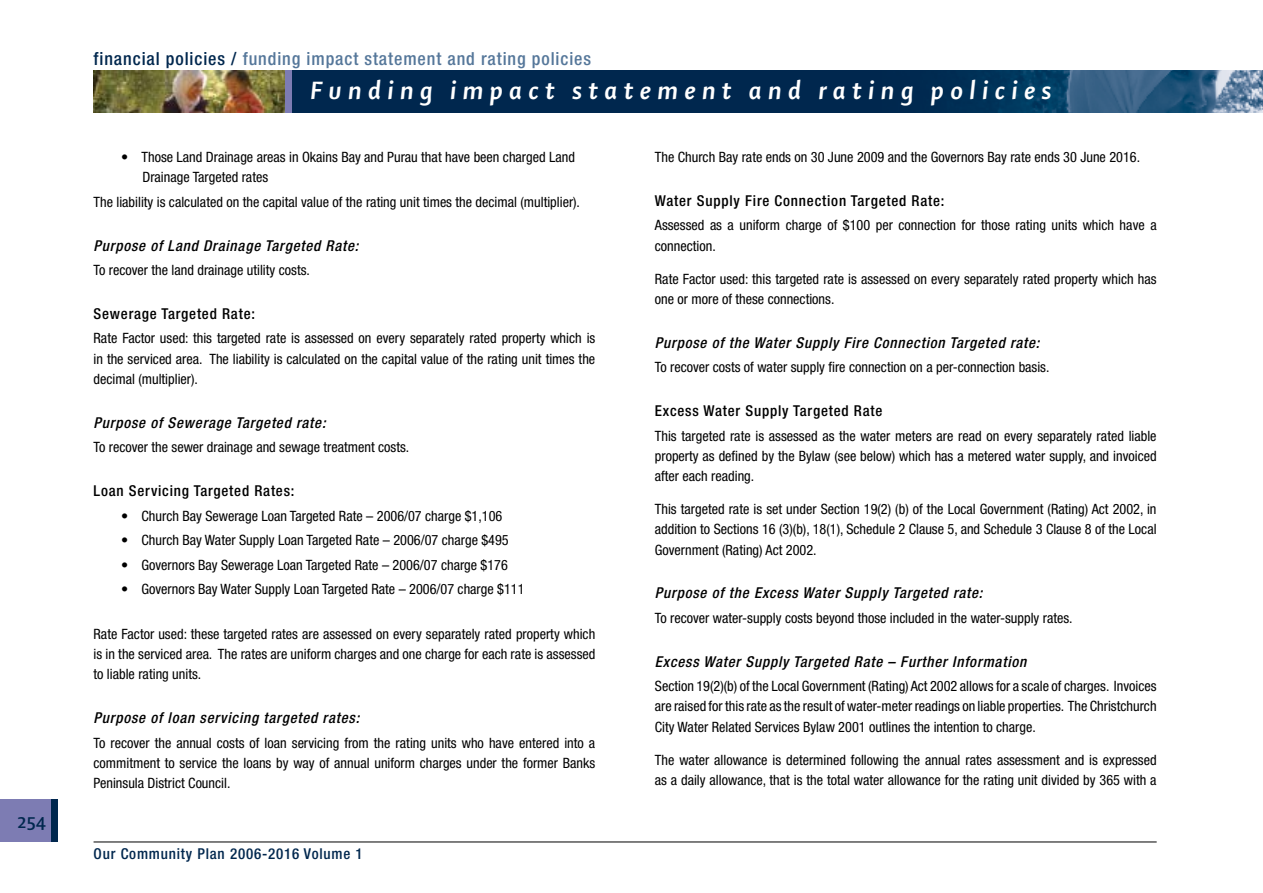
<style>
.page{position:relative;width:1263px;height:893px;background:#fff}
.page>*{position:absolute;margin:0;border:0;box-sizing:border-box;transform-origin:0 0}
.t1{font:27px "Shaker RBI";letter-spacing:.24em;color:#fff}
.t2{font:500 condensed 18px "Helvetica Neue";letter-spacing:.05em;color:#55779a}
.t3{font:18px "Shaker RB";color:#00274e}
.t4{font:italic 500 condensed 15px "Helvetica Neue";letter-spacing:.055em;color:#000}
.t5{font:500 condensed 15px "Helvetica Neue";letter-spacing:.055em;color:#000}
.t6{font:500 condensed 15px "Helvetica Neue";letter-spacing:.055em;color:#00274e}
.t7{font:condensed 14.25px/20.2px "Helvetica Neue";color:#000;text-align:justify}
.s1{color:#00274e}
</style>
<div class="page">
<div style="left:49px;top:799px;width:8px;height:43px;background:#00274e"></div>
<div style="left:291px;top:70px;width:972px;height:43px;background:#00274e"></div>
<img style="left:964px;top:70px;width:298px;height:43px">
<div style="left:0;top:799px;width:51px;height:43px;background:#7d7cb3"></div>
<hr style="left:94px;top:842px;width:1063px;height:1px;background:#000">
<div style="left:285px;top:70px;width:6px;height:43px;background:#7d7cb3"></div>
<img style="left:94px;top:70px;width:191px;height:43px">
<p class="t3" style="left:17px;top:812px;width:30px">254</p>
<p class="t2" style="left:94px;top:48px;width:499px"><span class="s1">financial policies /</span> funding impact statement and rating policies</p>
<h1 class="t1" style="left:310px;top:76px;width:743px">Funding impact statement and rating policies</h1>
<p class="t7" style="left:142px;top:147px;width:434px;text-indent:-21px">• Those Land Drainage areas in Okains Bay and Purau that have been charged Land<br>Drainage Targeted rates</p>
<p class="t7" style="left:94px;top:192px;width:488px">The liability is calculated on the capital value of the rating unit times the decimal (multiplier).</p>
<p class="t4" style="left:94px;top:236px;width:266px">Purpose of Land Drainage Targeted Rate:</p>
<p class="t7" style="left:94px;top:260px;width:218px">To recover the land drainage utility costs.</p>
<p class="t5" style="left:94px;top:305px;width:163px">Sewerage Targeted Rate:</p>
<p class="t7" style="left:94px;top:328px;width:503px">Rate Factor used: this targeted rate is assessed on every separately rated property which is in the serviced area. The liability is calculated on the capital value of the rating unit times the decimal (multiplier).</p>
<p class="t4" style="left:94px;top:413px;width:234px">Purpose of Sewerage Targeted rate:</p>
<p class="t7" style="left:94px;top:437px;width:317px">To recover the sewer drainage and sewage treatment costs.</p>
<p class="t5" style="left:94px;top:482px;width:202px">Loan Servicing Targeted Rates:</p>
<p class="t7" style="left:121px;top:505px;width:383px">• Church Bay Sewerage Loan Targeted Rate – 2006/07 charge $1,106</p>
<p class="t7" style="left:121px;top:530px;width:389px">• Church Bay Water Supply Loan Targeted Rate – 2006/07 charge $495</p>
<p class="t7" style="left:121px;top:554px;width:388px">• Governors Bay Sewerage Loan Targeted Rate – 2006/07 charge $176</p>
<p class="t7" style="left:121px;top:579px;width:405px">• Governors Bay Water Supply Loan Targeted Rate – 2006/07 charge $111</p>
<p class="t7" style="left:94px;top:623px;width:503px">Rate Factor used: these targeted rates are assessed on every separately rated property which is in the serviced area. The rates are uniform charges and one charge for each rate is assessed to liable rating units.</p>
<p class="t4" style="left:94px;top:709px;width:267px">Purpose of loan servicing targeted rates:</p>
<p class="t7" style="left:94px;top:732px;width:503px">To recover the annual costs of loan servicing from the rating units who have entered into a commitment to service the loans by way of annual uniform charges under the former Banks Peninsula District Council.</p>
<p class="t6" style="left:94px;top:844px;width:271px">Our Community Plan 2006-2016 Volume 1</p>
<p class="t7" style="left:655px;top:147px;width:487px">The Church Bay rate ends on 30 June 2009 and the Governors Bay rate ends 30 June 2016.</p>
<p class="t5" style="left:655px;top:192px;width:291px">Water Supply Fire Connection Targeted Rate:</p>
<p class="t7" style="left:655px;top:215px;width:503px">Assessed as a uniform charge of $100 per connection for those rating units which have a connection.</p>
<p class="t7" style="left:655px;top:268px;width:503px">Rate Factor used: this targeted rate is assessed on every separately rated property which has one or more of these connections.</p>
<p class="t4" style="left:655px;top:333px;width:386px">Purpose of the Water Supply Fire Connection Targeted rate:</p>
<p class="t7" style="left:655px;top:357px;width:396px">To recover costs of water supply fire connection on a per-connection basis.</p>
<p class="t5" style="left:655px;top:402px;width:229px">Excess Water Supply Targeted Rate</p>
<p class="t7" style="left:655px;top:425px;width:503px">This targeted rate is assessed as the water meters are read on every separately rated liable property as defined by the Bylaw (see below) which has a metered water supply, and invoiced after each reading.</p>
<p class="t7" style="left:655px;top:499px;width:503px">This targeted rate is set under Section 19(2) (b) of the Local Government (Rating) Act 2002, in addition to Sections 16 (3)(b), 18(1), Schedule 2 Clause 5, and Schedule 3 Clause 8 of the Local Government (Rating) Act 2002.</p>
<p class="t4" style="left:655px;top:584px;width:329px">Purpose of the Excess Water Supply Targeted rate:</p>
<p class="t7" style="left:655px;top:607px;width:419px">To recover water-supply costs beyond those included in the water-supply rates.</p>
<p class="t4" style="left:655px;top:652px;width:373px">Excess Water Supply Targeted Rate – Further Information</p>
<p class="t7" style="left:655px;top:676px;width:503px">Section 19(2)(b) of the Local Government (Rating) Act 2002 allows for a scale of charges. Invoices are raised for this rate as the result of water-meter readings on liable properties. The Christchurch City Water Related Services Bylaw 2001 outlines the intention to charge.</p>
<p class="t7" style="left:655px;top:749px;width:503px">The water allowance is determined following the annual rates assessment and is expressed as a daily allowance, that is the total water allowance for the rating unit divided by 365 with a</p>
</div>
